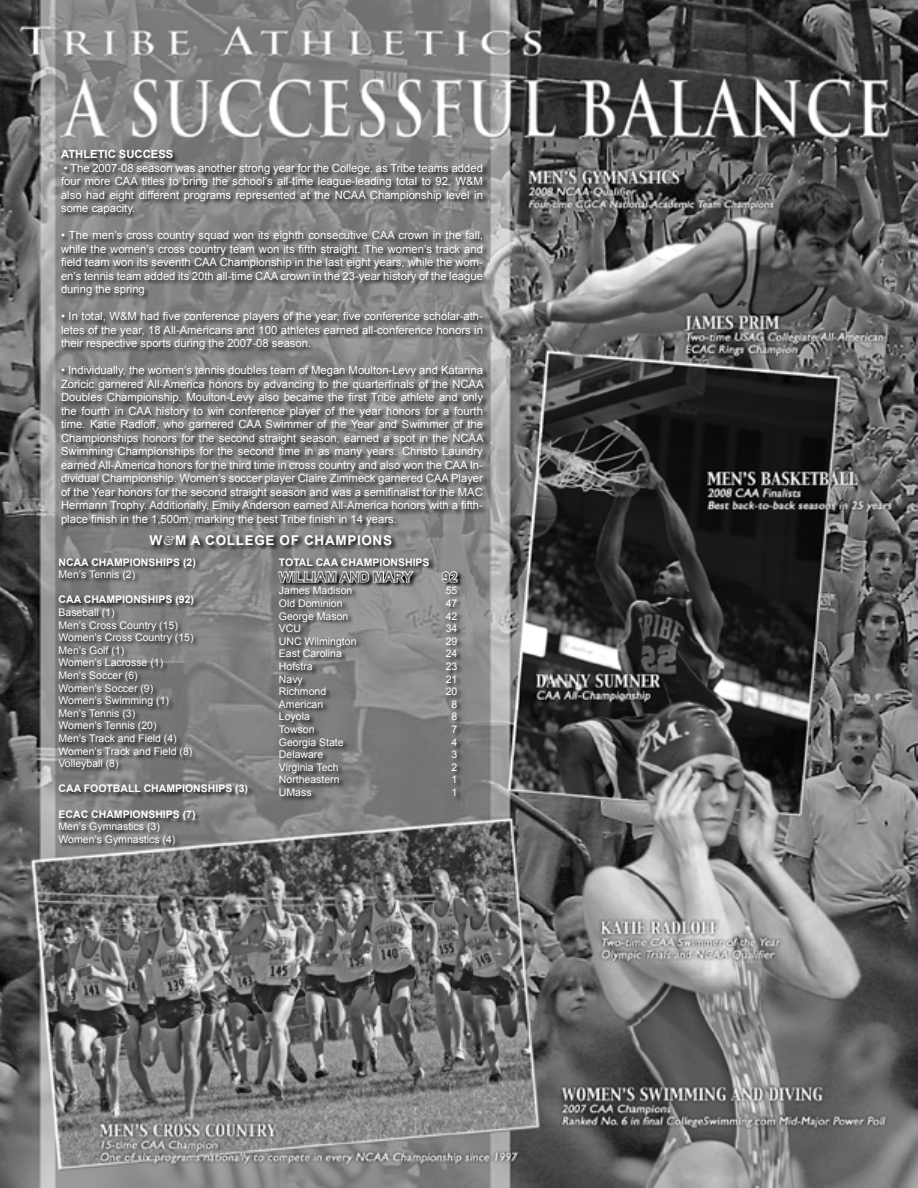
<style>
.page{position:relative;width:918px;height:1188px;background:#fff}
.page>*{position:absolute;margin:0;border:0;box-sizing:border-box;transform-origin:0 0}
.t1{font:700 13.5px "Arial";letter-spacing:.05em;color:#fff}
.t2{font:700 13.5px "Arial";color:#636363}
.t3{font:11.25px/13.5px "Arial";color:#fff;text-align:justify}
.t4{font:700 11.25px "Arial";color:#fff}
.t5{font:10.5px/12.6px "Arial";color:#fff}
.t6{font:700 10.5px "Arial";color:#fff}
.s1{font-family:"Baskerville";font-weight:400;font-style:italic}
</style>
<div class="page">
<img style="left:0;top:0;width:918px;height:1188px">
<img style="left:60px;top:149px;width:430px;height:382px">
<img style="left:58px;top:557px;width:406px;height:294px">
<svg style="left:277px;top:562px;width:138px;height:23px"></svg>
<svg style="left:441px;top:570px;width:18px;height:13px"></svg>
<img style="left:148px;top:534px;width:250px;height:17px">
<p class="t4" style="left:61px;top:148px;width:114px">ATHLETIC SUCCESS</p>
<p class="t3" style="left:61px;top:161px;width:423px">• The 2007-08 season was another strong year for the College, as Tribe teams added four more CAA titles to bring the school’s all-time league-leading total to 92. W&amp;M also had eight different programs represented at the NCAA Championship level in some capacity.</p>
<p class="t3" style="left:61px;top:229px;width:423px">• The men’s cross country squad won its eighth consecutive CAA crown in the fall, while the women’s cross country team won its fifth straight. The women’s track and field team won its seventh CAA Championship in the last eight years, while the wom&shy;en’s tennis team added its 20th all-time CAA crown in the 23-year history of the league during the spring</p>
<p class="t3" style="left:61px;top:310px;width:423px">• In total, W&amp;M had five conference players of the year, five conference scholar-ath&shy;letes of the year, 18 All-Americans and 100 athletes earned all-conference honors in their respective sports during the 2007-08 season.</p>
<p class="t3" style="left:61px;top:364px;width:424px">• Individually, the women’s tennis doubles team of Megan Moulton-Levy and Katarina Zoricic garnered All-America honors by advancing to the quarterfinals of the NCAA Doubles Championship. Moulton-Levy also became the first Tribe athlete and only the fourth in CAA history to win conference player of the year honors for a fourth time. Katie Radloff, who garnered CAA Swimmer of the Year and Swimmer of the Championships honors for the second straight season, earned a spot in the NCAA Swimming Championships for the second time in as many years. Christo Laundry earned All-America honors for the third time in cross country and also won the CAA In&shy;dividual Championship. Women’s soccer player Claire Zimmeck garnered CAA Player of the Year honors for the second straight season and was a semifinalist for the MAC Hermann Trophy. Additionally, Emily Anderson earned All-America honors with a fifth&shy;place finish in the 1,500m, marking the best Tribe finish in 14 years.</p>
<p class="t6" style="left:59px;top:556px;width:139px">NCAA CHAMPIONSHIPS (2)</p>
<p class="t5" style="left:59px;top:568px;width:78px">Men’s Tennis (2)</p>
<p class="t6" style="left:59px;top:594px;width:137px">CAA CHAMPIONSHIPS (92)</p>
<p class="t5" style="left:59px;top:606px;width:136px">Baseball (1)<br>Men’s Cross Country (15)<br>Women’s Cross Country (15)<br>Men’s Golf (1)<br>Women’s Lacrosse (1)<br>Men’s Soccer (6)<br>Women’s Soccer (9)<br>Women’s Swimming (1)<br>Men’s Tennis (3)<br>Women’s Tennis (20)<br>Men’s Track and Field (4)<br>Women’s Track and Field (8)<br>Volleyball (8)</p>
<p class="t6" style="left:59px;top:783px;width:191px">CAA FOOTBALL CHAMPIONSHIPS (3)</p>
<p class="t6" style="left:59px;top:808px;width:139px">ECAC CHAMPIONSHIPS (7)</p>
<p class="t5" style="left:59px;top:820px;width:118px">Men’s Gymnastics (3)<br>Women’s Gymnastics (4)</p>
<p class="t1" style="left:149px;top:533px;width:244px">W<span class="s1">&amp;</span>M A COLLEGE OF CHAMPIONS</p>
<p class="t6" style="left:279px;top:556px;width:152px">TOTAL CAA CHAMPIONSHIPS</p>
<p class="t2" style="left:279px;top:569px;width:135px">WILLIAM AND MARY</p>
<p class="t2" style="left:442px;top:569px;width:17px">92</p>
<p class="t5" style="left:279px;top:584px;width:75px">James Madison</p>
<p class="t5" style="left:446px;top:584px;width:13px">55</p>
<p class="t5" style="left:279px;top:597px;width:65px">Old Dominion</p>
<p class="t5" style="left:446px;top:597px;width:13px">47</p>
<p class="t5" style="left:279px;top:610px;width:71px">George Mason</p>
<p class="t5" style="left:446px;top:610px;width:13px">42</p>
<p class="t5" style="left:279px;top:622px;width:24px">VCU</p>
<p class="t5" style="left:446px;top:622px;width:13px">34</p>
<p class="t5" style="left:279px;top:635px;width:79px">UNC Wilmington</p>
<p class="t5" style="left:446px;top:635px;width:13px">29</p>
<p class="t5" style="left:279px;top:647px;width:65px">East Carolina</p>
<p class="t5" style="left:446px;top:647px;width:13px">24</p>
<p class="t5" style="left:279px;top:660px;width:35px">Hofstra</p>
<p class="t5" style="left:446px;top:660px;width:13px">23</p>
<p class="t5" style="left:279px;top:673px;width:25px">Navy</p>
<p class="t5" style="left:446px;top:673px;width:13px">21</p>
<p class="t5" style="left:279px;top:685px;width:49px">Richmond</p>
<p class="t5" style="left:446px;top:685px;width:13px">20</p>
<p class="t5" style="left:279px;top:698px;width:46px">American</p>
<p class="t5" style="left:452px;top:698px;width:7px">8</p>
<p class="t5" style="left:279px;top:710px;width:32px">Loyola</p>
<p class="t5" style="left:452px;top:710px;width:7px">8</p>
<p class="t5" style="left:279px;top:723px;width:37px">Towson</p>
<p class="t5" style="left:452px;top:723px;width:7px">7</p>
<p class="t5" style="left:279px;top:736px;width:66px">Georgia State</p>
<p class="t5" style="left:452px;top:736px;width:7px">4</p>
<p class="t5" style="left:279px;top:748px;width:46px">Delaware</p>
<p class="t5" style="left:452px;top:748px;width:7px">3</p>
<p class="t5" style="left:279px;top:761px;width:61px">Virginia Tech</p>
<p class="t5" style="left:452px;top:761px;width:7px">2</p>
<p class="t5" style="left:279px;top:773px;width:62px">Northeastern</p>
<p class="t5" style="left:452px;top:773px;width:7px">1</p>
<p class="t5" style="left:279px;top:786px;width:34px">UMass</p>
<p class="t5" style="left:452px;top:786px;width:7px">1</p>
</div>
